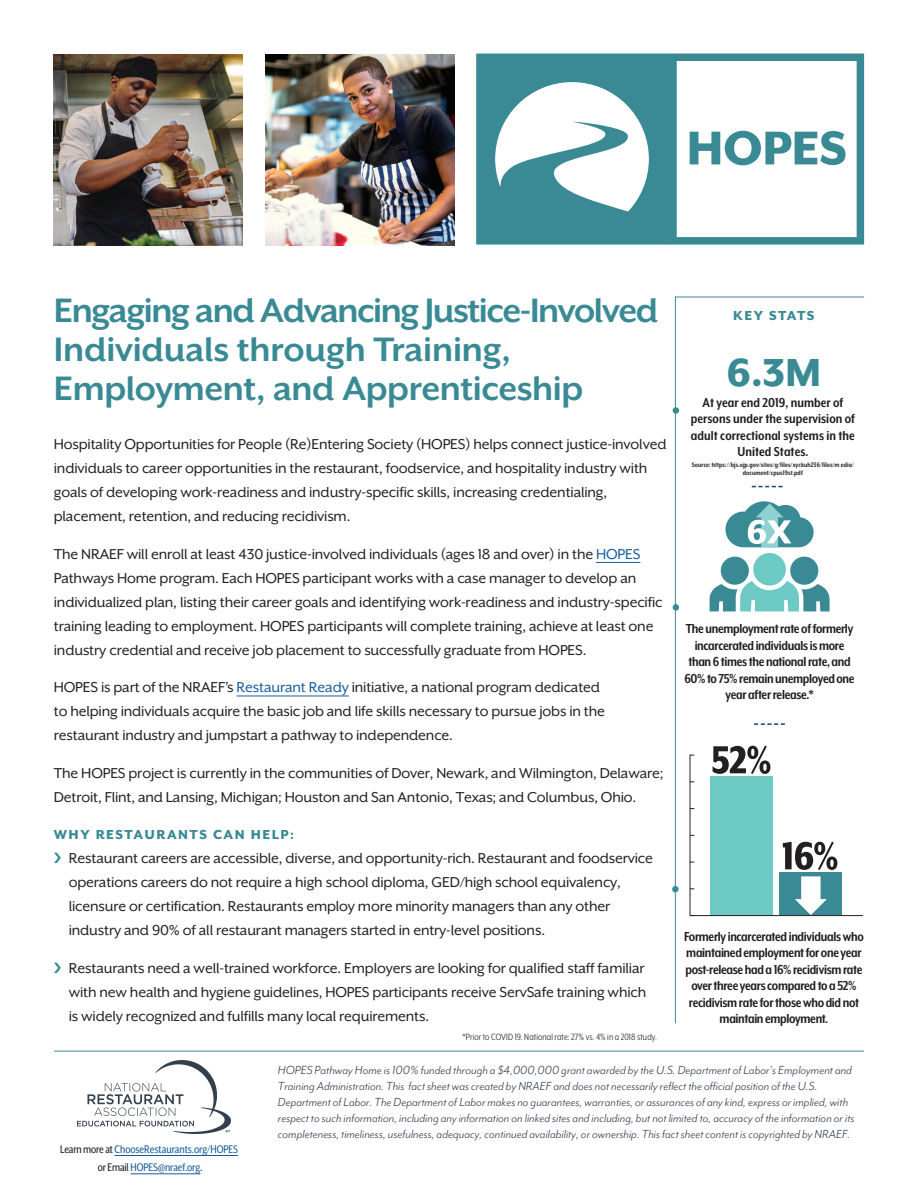
<style>
.page{position:relative;width:918px;height:1188px;background:#fff}
.page>*{position:absolute;margin:0;border:0;box-sizing:border-box;transform-origin:0 0}
.t1{font:800 45px "Mr Eaves XL San OT";color:#398a94}
.t2{font:700 39px/39px "Mr Eaves XL San OT";letter-spacing:-.01em;color:#398a94}
.t3{font:16.5px/24px "Mr Eaves XL San OT";letter-spacing:-.01em;color:#231f20}
.t4{font:700 15px/16.5px "Mr Eaves XL Mod Nar OT";letter-spacing:-.02em;color:#231f20;text-align:center}
.t5{font:700 15px/16.5px "Mr Eaves XL Mod Nar OT";letter-spacing:.005em;color:#231f20;text-align:center}
.t6{font:800 15px "Mr Eaves XL San OT";letter-spacing:.1em;color:#398a94}
.t7{font:italic 13.5px/15.8px "Mr Eaves Mod OT";color:#333f4f}
.t8{font:12.75px/18.3px "Mr Eaves XL San Nar OT";letter-spacing:-.005em;color:#175d9e;text-align:center}
.t9{font:10.5px "Mr Eaves XL Mod Nar OT";letter-spacing:.015em;color:#231f20}
.t10{font:700 7.5px/8.2px "Mr Eaves XL Mod Nar OT";letter-spacing:.01em;color:#231f20;text-align:center}
.s1{color:#175d9e}
.s2{color:#231f20}
</style>
<div class="page">
<hr style="left:54px;top:1051px;width:810px;height:1px;background:#398a94">
<svg style="left:752px;top:486px;width:31px;height:1px"></svg>
<img style="left:266px;top:54px;width:188px;height:192px">
<img style="left:54px;top:54px;width:189px;height:192px">
<hr style="left:675px;top:297px;width:189px;height:1px;background:#398a94">
<hr style="left:675px;top:297px;width:1px;height:726px;background:#398a94">
<svg style="left:673px;top:407px;width:6px;height:7px"></svg>
<svg style="left:673px;top:604px;width:6px;height:7px"></svg>
<svg style="left:754px;top:723px;width:31px;height:2px"></svg>
<svg style="left:672px;top:886px;width:7px;height:6px"></svg>
<svg style="left:476px;top:54px;width:388px;height:191px"></svg>
<svg style="left:710px;top:581px;width:120px;height:30px"></svg>
<div style="left:753px;top:553px;width:33px;height:33px;background:#6dc9c4;border-radius:50%"></div>
<div style="left:721px;top:557px;width:28px;height:28px;background:#398a94;border-radius:50%"></div>
<div style="left:790px;top:557px;width:28px;height:28px;background:#398a94;border-radius:50%"></div>
<svg style="left:725px;top:501px;width:89px;height:46px"></svg>
<div style="left:710px;top:776px;width:63px;height:140px;background:#6dc9c4"></div>
<svg style="left:713px;top:746px;width:57px;height:28px"></svg>
<div style="left:780px;top:872px;width:62px;height:43px;background:#398a94"></div>
<svg style="left:783px;top:842px;width:54px;height:28px"></svg>
<svg style="left:795px;top:876px;width:32px;height:39px"></svg>
<hr style="left:690px;top:915px;width:173px;height:1px;background:#231f20">
<hr style="left:690px;top:755px;width:1px;height:160px;background:#231f20">
<img style="left:78px;top:1061px;width:153px;height:73px">
<hr style="left:115px;top:1155px;width:123px;height:1px;background:#175d9e">
<hr style="left:130px;top:1174px;width:70px;height:1px;background:#175d9e">
<hr style="left:596px;top:562px;width:44px;height:1px;background:#175d9e">
<hr style="left:237px;top:696px;width:112px;height:1px;background:#175d9e">
<p class="t2" style="left:54px;top:291px;width:606px">Engaging and Advancing Justice-Involved<br>Individuals through Training,<br>Employment, and Apprenticeship</p>
<p class="t3" style="left:54px;top:432px;width:614px">Hospitality Opportunities for People (Re)Entering Society (HOPES) helps connect justice-involved individuals to career opportunities in the restaurant, foodservice, and hospitality industry with goals of developing work-readiness and industry-specific skills, increasing credentialing, placement, retention, and reducing recidivism.</p>
<p class="t3" style="left:54px;top:542px;width:610px">The NRAEF will enroll at least 430 justice-involved individuals (ages 18 and over) in the <span class="s1">HOPES </span>Pathways Home program. Each HOPES participant works with a case manager to develop an individualized plan, listing their career goals and identifying work-readiness and industry-specific training leading to employment. HOPES participants will complete training, achieve at least one industry credential and receive job placement to successfully graduate from HOPES.</p>
<p class="t3" style="left:54px;top:675px;width:553px">HOPES is part of the NRAEF’s <span class="s1">Restaurant Ready</span> initiative, a national program dedicated to helping individuals acquire the basic job and life skills necessary to pursue jobs in the restaurant industry and jumpstart a pathway to independence.</p>
<p class="t3" style="left:54px;top:761px;width:611px">The HOPES project is currently in the communities of Dover, Newark, and Wilmington, Delaware;<br>Detroit, Flint, and Lansing, Michigan; Houston and San Antonio, Texas; and Columbus, Ohio.</p>
<p class="t6" style="left:54px;top:827px;width:242px">WHY RESTAURANTS CAN HELP:</p>
<p class="t3" style="left:69px;top:846px;width:586px">Restaurant careers are accessible, diverse, and opportunity-rich. Restaurant and foodservice operations careers do not require a high school diploma, GED/high school equivalency, licensure or certification. Restaurants employ more minority managers than any other industry and 90% of all restaurant managers started in entry-level positions.</p>
<p class="t3" style="left:69px;top:956px;width:579px;text-align:justify">Restaurants need a well-trained workforce. Employers are looking for qualified staff familiar with new health and hygiene guidelines, HOPES participants receive ServSafe training which is widely recognized and fulfills many local requirements.</p>
<p class="t9" style="left:463px;top:1031px;width:196px">*Prior to COVID 19. National rate: 27% vs. 4% in a 2018 study.</p>
<p class="t6" style="left:733px;top:308px;width:83px">KEY STATS</p>
<p class="t1" style="left:726px;top:350px;width:96px">6.3M</p>
<p class="t5" style="left:691px;top:394px;width:166px">At year end 2019, number of persons under the supervision of adult correctional systems in the<br>United States.</p>
<p class="t10" style="left:692px;top:460px;width:164px">Source: https://bjs.ojp.gov/sites/g/files/xyckuh236/files/m edia/ document/cpus19st.pdf</p>
<p class="t4" style="left:684px;top:621px;width:172px">The unemployment rate of formerly incarcerated individuals is more than 6 times the national rate, and<br>60% to 75% remain unemployed one year after release.*</p>
<p class="t4" style="left:684px;top:928px;width:181px">Formerly incarcerated individuals who maintained employment for one year post-release had a 16% recidivism rate over three years compared to a 52% recidivism rate for those who did not maintain employment.</p>
<p class="t8" style="left:60px;top:1140px;width:179px"><span class="s2">Learn more at</span> ChooseRestaurants.org/HOPES <span class="s2">or Email</span> HOPES@nraef.org<span class="s2">.</span></p>
<p class="t7" style="left:278px;top:1062px;width:578px">HOPES Pathway Home is 100% funded through a $4,000,000 grant awarded by the U.S. Department of Labor’s Employment and Training Administration. This fact sheet was created by NRAEF and does not necessarily reflect the official position of the U.S.<br>Department of Labor. The Department of Labor makes no guarantees, warranties, or assurances of any kind, express or implied, with respect to such information, including any information on linked sites and including, but not limited to, accuracy of the information or its completeness, timeliness, usefulness, adequacy, continued availability, or ownership. This fact sheet content is copyrighted by NRAEF.</p>
</div>
